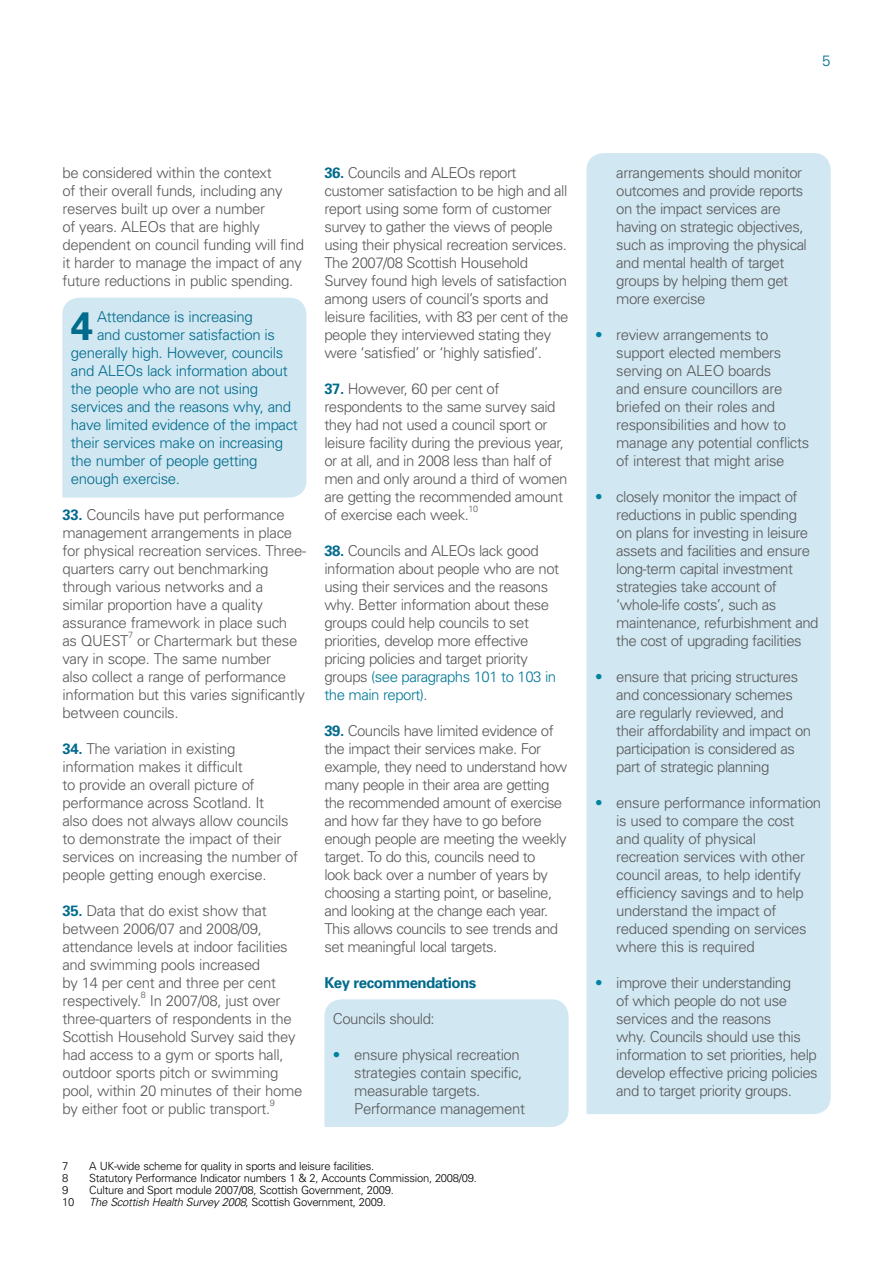
<style>
.page{position:relative;width:893px;height:1263px;background:#fff}
.page>*{position:absolute;margin:0;border:0;box-sizing:border-box;transform-origin:0 0}
.Key_Messages_Box{font:700 39.9px "Univers";color:#006b8d}
.Paragraph{font:300 15px/18px "Univers";letter-spacing:-.035em;color:#58585a}
.Key_Messages_Box-2{font:300 15px "Univers";letter-spacing:-.025em;color:#006b8d}
.Paragraph_-_bullet_h{font:300 15px/18px "Univers";letter-spacing:-.025em;color:#58585a}
.Heading_3{font:700 15px "Univers";letter-spacing:-.035em;color:#006b8d}
.Paragraph_-_highligh{font:300 15px "Univers";letter-spacing:-.035em;color:#58585a}
.Footnote{font:300 11.25px "Univers";letter-spacing:-.025em;color:#000}
.Footnote-2{font:italic 300 11.25px "Univers";letter-spacing:-.025em;color:#000}
.Paragraph-2{font:300 9px "Univers";color:#58585a}
.s1{font-weight:700;color:#006b8d}
.s2{color:#007797}
.s3{color:#0083a1}
.s4{font-style:normal}
</style>
<div class="page">
<div style="left:324px;top:999px;width:245px;height:128px;background:#d1e7f1"></div>
<div style="left:587px;top:153px;width:244px;height:961px;background:#d1e7f1"></div>
<div style="left:62px;top:298px;width:244px;height:199px;background:#d1e7f1"></div>
<p class="Key_Messages_Box-2" style="left:822px;top:52px;width:10px">5</p>
<p class="Paragraph" style="left:62px;top:163px;width:243px">be considered within the context<br>of their overall funds, including any reserves built up over a number<br>of years. ALEOs that are highly dependent on council funding will find it harder to manage the impact of any future reductions in public spending.</p>
<p class="Key_Messages_Box" style="left:71px;top:301px;width:24px">4</p>
<p class="Key_Messages_Box-2" style="left:97px;top:307px;width:157px">Attendance is increasing</p>
<p class="Key_Messages_Box-2" style="left:97px;top:325px;width:179px">and customer satisfaction is</p>
<p class="Key_Messages_Box-2" style="left:71px;top:343px;width:214px">generally high. However, councils</p>
<p class="Key_Messages_Box-2" style="left:71px;top:361px;width:218px">and ALEOs lack information about</p>
<p class="Key_Messages_Box-2" style="left:71px;top:379px;width:189px">the people who are not using</p>
<p class="Key_Messages_Box-2" style="left:71px;top:397px;width:222px">services and the reasons why, and</p>
<p class="Key_Messages_Box-2" style="left:71px;top:415px;width:228px">have limited evidence of the impact</p>
<p class="Key_Messages_Box-2" style="left:71px;top:433px;width:214px">their services make on increasing</p>
<p class="Key_Messages_Box-2" style="left:71px;top:451px;width:188px">the number of people getting</p>
<p class="Key_Messages_Box-2" style="left:71px;top:469px;width:111px">enough exercise.</p>
<p class="Paragraph" style="left:62px;top:505px;width:245px"><span class="s1">33.</span> Councils have put performance management arrangements in place for physical recreation services. Three&shy;quarters carry out benchmarking through various networks and a similar proportion have a quality assurance framework in place such<br>as QUEST</p>
<p class="Paragraph-2" style="left:128px;top:630px;width:7px">7</p>
<p class="Paragraph" style="left:62px;top:631px;width:244px;text-indent:75px">or Chartermark but these vary in scope. The same number<br>also collect a range of performance information but this varies significantly between councils.</p>
<p class="Paragraph" style="left:62px;top:739px;width:237px"><span class="s1">34.</span> The variation in existing information makes it difficult<br>to provide an overall picture of performance across Scotland. It<br>also does not always allow councils to demonstrate the impact of their services on increasing the number of people getting enough exercise.</p>
<p class="Paragraph" style="left:62px;top:901px;width:227px"><span class="s1">35.</span> Data that do exist show that between 2006/07 and 2008/09, attendance levels at indoor facilities and swimming pools increased<br>by 14 per cent and three per cent respectively.</p>
<p class="Paragraph-2" style="left:141px;top:990px;width:7px">8</p>
<p class="Paragraph" style="left:62px;top:991px;width:241px;text-indent:87px">In 2007/08, just over three-quarters of respondents in the Scottish Household Survey said they had access to a gym or sports hall, outdoor sports pitch or swimming pool, within 20 minutes of their home by either foot or public transport.</p>
<p class="Paragraph-2" style="left:270px;top:1098px;width:7px">9</p>
<p class="Paragraph" style="left:324px;top:163px;width:246px"><span class="s1">36.</span> Councils and ALEOs report customer satisfaction to be high and all report using some form of customer survey to gather the views of people using their physical recreation services.<br>The 2007/08 Scottish Household Survey found high levels of satisfaction among users of council’s sports and leisure facilities, with 83 per cent of the people they interviewed stating they were ‘satisfied’ or ‘highly satisfied’.</p>
<p class="Paragraph" style="left:324px;top:379px;width:244px"><span class="s1">37.</span> However, 60 per cent of respondents to the same survey said they had not used a council sport or leisure facility during the previous year, or at all, and in 2008 less than half of men and only around a third of women are getting the recommended amount of exercise each week.</p>
<p class="Paragraph-2" style="left:468px;top:504px;width:11px">10</p>
<p class="Paragraph" style="left:324px;top:541px;width:236px"><span class="s1">38.</span> Councils and ALEOs lack good information about people who are not using their services and the reasons why. Better information about these groups could help councils to set priorities, develop more effective pricing policies and target priority groups <span class="s2">(see paragraphs 101 to 103 in the main report)</span>.</p>
<p class="Paragraph" style="left:324px;top:721px;width:244px"><span class="s1">39.</span> Councils have limited evidence of the impact their services make. For example, they need to understand how many people in their area are getting the recommended amount of exercise and how far they have to go before enough people are meeting the weekly target. To do this, councils need to<br>look back over a number of years by choosing a starting point, or baseline, and looking at the change each year.<br>This allows councils to see trends and set meaningful local targets.</p>
<p class="Heading_3" style="left:324px;top:973px;width:153px">Key recommendations</p>
<p class="Paragraph_-_highligh" style="left:333px;top:1009px;width:103px">Councils should:</p>
<p class="Paragraph_-_bullet_h" style="left:354px;top:1045px;width:172px;text-indent:-21px"><span class="s3">•</span> ensure physical recreation strategies contain specific, measurable targets.<br>Performance management</p>
<p class="Footnote" style="left:62px;top:1159px;width:8px">7</p>
<p class="Footnote" style="left:89px;top:1159px;width:287px">A UK-wide scheme for quality in sports and leisure facilities.</p>
<p class="Footnote" style="left:62px;top:1171px;width:8px">8</p>
<p class="Footnote" style="left:89px;top:1171px;width:389px">Statutory Performance Indicator numbers 1 &amp; 2, Accounts Commission, 2008/09.</p>
<p class="Footnote" style="left:62px;top:1183px;width:8px">9</p>
<p class="Footnote" style="left:89px;top:1183px;width:306px">Culture and Sport module 2007/08, Scottish Government, 2009.</p>
<p class="Footnote" style="left:62px;top:1195px;width:14px">10</p>
<p class="Footnote-2" style="left:89px;top:1195px;width:298px">The Scottish Health Survey 2008<span class="s4">, Scottish Government, 2009.</span></p>
<p class="Paragraph" style="left:616px;top:163px;width:192px">arrangements should monitor outcomes and provide reports on the impact services are having on strategic objectives, such as improving the physical and mental health of target groups by helping them get more exercise</p>
<p class="Paragraph" style="left:616px;top:325px;width:194px;text-indent:-21px"><span class="s3">•</span> review arrangements to support elected members serving on ALEO boards<br>and ensure councillors are briefed on their roles and responsibilities and how to manage any potential conflicts of interest that might arise</p>
<p class="Paragraph" style="left:616px;top:487px;width:204px;text-indent:-21px"><span class="s3">•</span> closely monitor the impact of reductions in public spending<br>on plans for investing in leisure assets and facilities and ensure long-term capital investment strategies take account of ‘whole-life costs’, such as maintenance, refurbishment and the cost of upgrading facilities</p>
<p class="Paragraph" style="left:616px;top:667px;width:196px;text-indent:-21px"><span class="s3">•</span> ensure that pricing structures and concessionary schemes are regularly reviewed, and their affordability and impact on participation is considered as part of strategic planning</p>
<p class="Paragraph" style="left:616px;top:793px;width:207px;text-indent:-21px"><span class="s3">•</span> ensure performance information is used to compare the cost and quality of physical recreation services with other council areas, to help identify efficiency savings and to help understand the impact of reduced spending on services where this is required</p>
<p class="Paragraph" style="left:616px;top:973px;width:203px;text-indent:-21px"><span class="s3">•</span> improve their understanding<br>of which people do not use services and the reasons<br>why. Councils should use this information to set priorities, help develop effective pricing policies and to target priority groups.</p>
</div>
